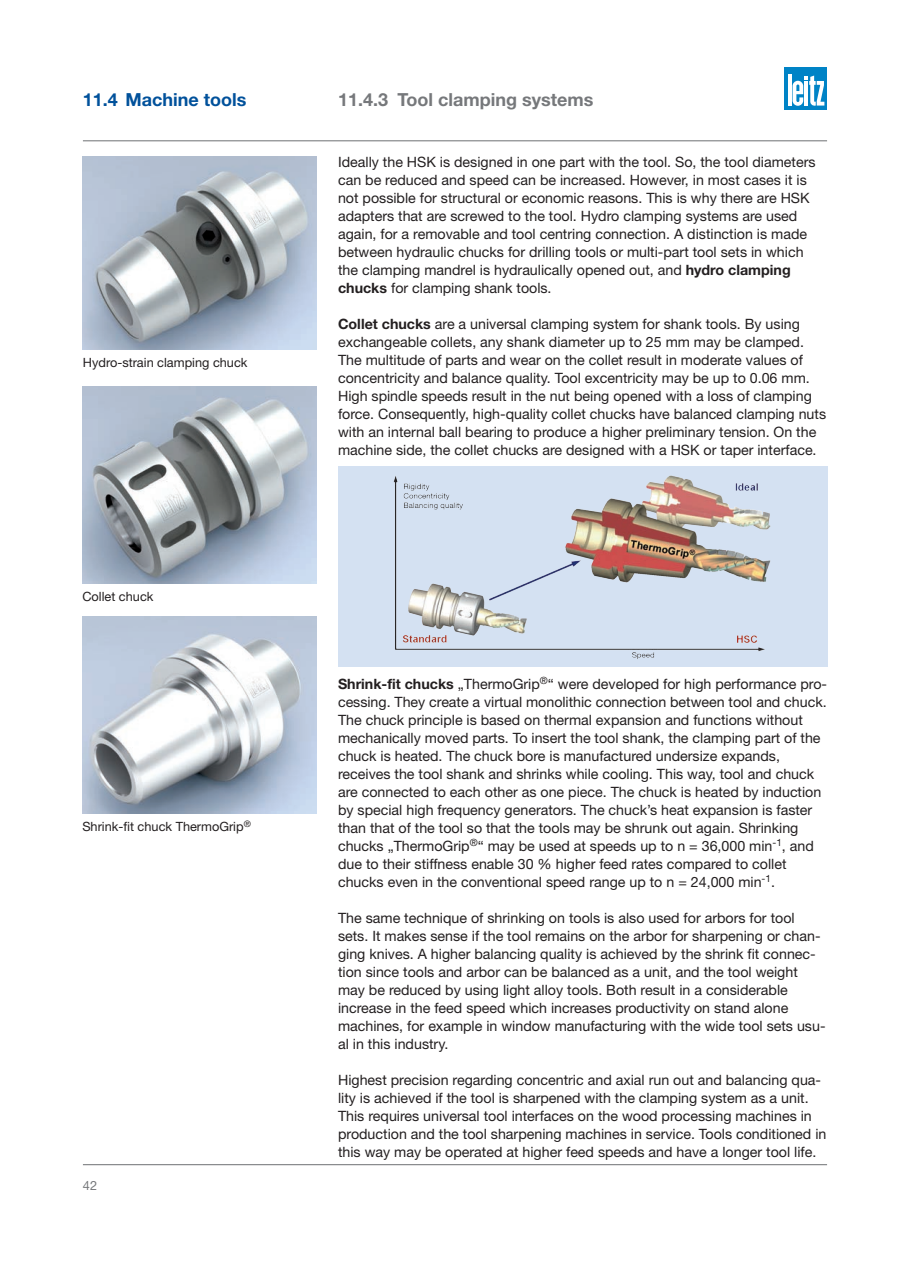
<style>
.page{position:relative;width:910px;height:1280px;background:#fff}
.page>*{position:absolute;margin:0;border:0;box-sizing:border-box;transform-origin:0 0}
._75hel_bold_12_14_ti{font:700 18px "Helvetica Neue LT Pro";color:#76787b}
._75hel_bold_12_14_ti-2{font:700 18px "Helvetica Neue LT Pro";color:#01519b}
._55hel_rom_9_5_12_fl{font:14.25px/18px "Helvetica Neue LT Pro";color:#231f20}
.t1{font:12.75px "Helvetica Neue LT Pro";color:#231f20}
.t2{font:12.75px "Helvetica Neue LT Pro";color:#76787b}
.s1{font-weight:700}
</style>
<div class="page">
<div style="left:784px;top:67px;width:43px;height:42px;background:#0083c6"></div>
<hr style="left:788px;top:74px;width:3px;height:32px;background:#fff">
<svg style="left:792px;top:76px;width:32px;height:30px"></svg>
<hr style="left:83px;top:1164px;width:744px;height:1px;background:#76787b">
<hr style="left:83px;top:140px;width:744px;height:1px;background:#76787b">
<img style="left:82px;top:386px;width:234px;height:197px">
<img style="left:82px;top:616px;width:234px;height:197px">
<div style="left:338px;top:466px;width:489px;height:201px;background:#d4e1f2"></div>
<img style="left:393px;top:475px;width:378px;height:184px">
<img style="left:83px;top:157px;width:234px;height:192px">
<p class="_75hel_bold_12_14_ti-2" style="left:83px;top:89px;width:165px">11.4 Machine tools</p>
<p class="t1" style="left:83px;top:355px;width:166px">Hydro-strain clamping chuck</p>
<p class="t1" style="left:82px;top:589px;width:73px">Collet chuck</p>
<p class="t1" style="left:82px;top:819px;width:170px">Shrink-fit chuck ThermoGrip<sup>®</sup></p>
<p class="t2" style="left:83px;top:1177px;width:16px">42</p>
<p class="_75hel_bold_12_14_ti" style="left:338px;top:89px;width:257px">11.4.3 Tool clamping systems</p>
<p class="_55hel_rom_9_5_12_fl" style="left:338px;top:152px;width:479px">Ideally the HSK is designed in one part with the tool. So, the tool diameters can be reduced and speed can be increased. However, in most cases it is not possible for structural or economic reasons. This is why there are HSK adapters that are screwed to the tool. Hydro clamping systems are used again, for a removable and tool centring connection. A distinction is made between hydraulic chucks for drilling tools or multi-part tool sets in which the clamping mandrel is hydraulically opened out, and <span class="s1">hydro clamping chucks</span> for clamping shank tools.</p>
<p class="_55hel_rom_9_5_12_fl" style="left:338px;top:314px;width:490px"><span class="s1">Collet chucks</span> are a universal clamping system for shank tools. By using exchangeable collets, any shank diameter up to 25 mm may be clamped.<br>The multitude of parts and wear on the collet result in moderate values of concentricity and balance quality. Tool excentricity may be up to 0.06 mm.<br>High spindle speeds result in the nut being opened with a loss of clamping force. Consequently, high-quality collet chucks have balanced clamping nuts with an internal ball bearing to produce a higher preliminary tension. On the machine side, the collet chucks are designed with a HSK or taper interface.</p>
<p class="_55hel_rom_9_5_12_fl" style="left:338px;top:674px;width:490px"><span class="s1">Shrink-fit chucks</span> „ThermoGrip<sup>®</sup>“ were developed for high performance pro&shy;cessing. They create a virtual monolithic connection between tool and chuck.<br>The chuck principle is based on thermal expansion and functions without mechanically moved parts. To insert the tool shank, the clamping part of the chuck is heated. The chuck bore is manufactured undersize expands, receives the tool shank and shrinks while cooling. This way, tool and chuck are connected to each other as one piece. The chuck is heated by induction by special high frequency generators. The chuck’s heat expansion is faster than that of the tool so that the tools may be shrunk out again. Shrinking chucks „ThermoGrip<sup>®</sup>“ may be used at speeds up to n = 36,000 min<sup>-1</sup>, and due to their stiffness enable 30 % higher feed rates compared to collet chucks even in the conventional speed range up to n = 24,000 min<sup>-1</sup>.</p>
<p class="_55hel_rom_9_5_12_fl" style="left:338px;top:908px;width:489px">The same technique of shrinking on tools is also used for arbors for tool sets. It makes sense if the tool remains on the arbor for sharpening or chan&shy;ging knives. A higher balancing quality is achieved by the shrink fit connec&shy;tion since tools and arbor can be balanced as a unit, and the tool weight may be reduced by using light alloy tools. Both result in a considerable increase in the feed speed which increases productivity on stand alone machines, for example in window manufacturing with the wide tool sets usu&shy;al in this industry.</p>
<p class="_55hel_rom_9_5_12_fl" style="left:338px;top:1070px;width:490px">Highest precision regarding concentric and axial run out and balancing qua&shy;lity is achieved if the tool is sharpened with the clamping system as a unit.<br>This requires universal tool interfaces on the wood processing machines in production and the tool sharpening machines in service. Tools conditioned in this way may be operated at higher feed speeds and have a longer tool life.</p>
</div>
